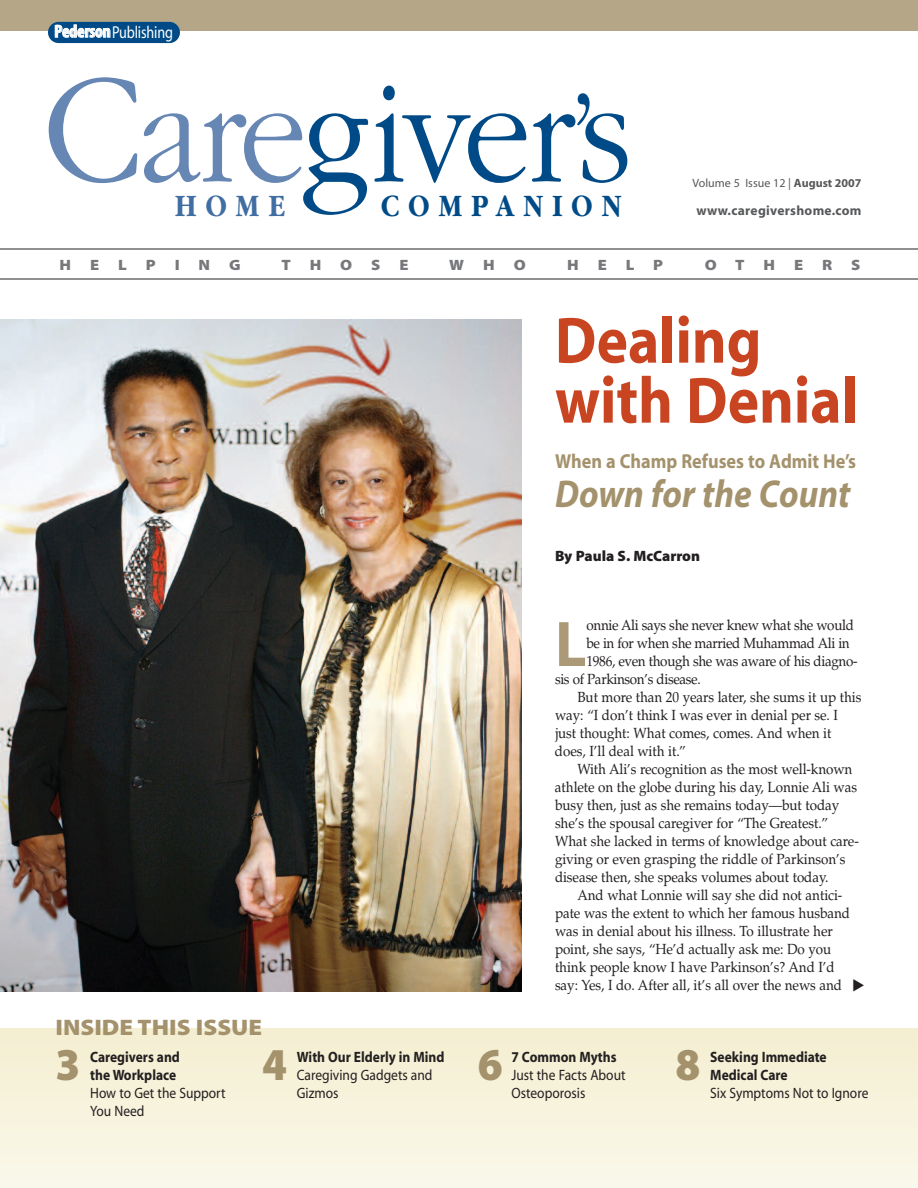
<style>
.page{position:relative;width:918px;height:1188px;background:#fff}
.page>*{position:absolute;margin:0;border:0;box-sizing:border-box;transform-origin:0 0}
.t1{font:300 150px "Garamond";letter-spacing:-.03em;color:#004b87;scale:.9 1}
.t2{font:700 66px/60px "Myriad";color:#c94522;scale:.9 1}
.t3{font:700 64.95px "Myriad";color:#ab9977;scale:.95 1}
.t4{font:900 45.75px "Myriad Pro";color:#a4926d;scale:.95 1}
.t5{font:italic 700 39px "Myriad";color:#a4926d;scale:.9 1}
.t6{font:700 32.4px "Garamond";letter-spacing:.335em;color:#004b87;scale:.85 1}
.t7{font:700 32.4px "Garamond";color:#406ea3;scale:.85 1}
.t8{font:900 22.5px "Myriad Pro";color:#a4926d;scale:1.1 1}
.t9{font:700 20.25px "Myriad";color:#a4926d;scale:.9 1}
.t10{font:17.25px "Myriad";letter-spacing:-.01em;color:#fff;scale:.82 1}
.t11{font:15px/18px "Myriad";color:#231f20;scale:.9 1}
.t12{font:700 15px/18px "Myriad";color:#231f20;scale:.9 1}
.t13{font:900 15px "Myriad Pro";color:#76787b;scale:1.1 1}
.t14{font:900 15px "Myriad Pro";color:#231f20}
.t15{font:14.7px "Palatino";letter-spacing:-.005em;color:#231f20;scale:.92 1}
.t16{font:14.7px "Palatino";letter-spacing:-.025em;color:#231f20;scale:.92 1}
.t17{font:700 13.5px "Myriad";letter-spacing:.02em;color:#57585a}
.t18{font:12px "Myriad";color:#57585a}
.s1{font-weight:700;font-stretch:condensed;font-size:17.85px}
.s2{font-size:162.45px;color:#6686b4}
.s3{color:#6686b4}
.s4{font-size:137.55px}
.s5{font-weight:700}
</style>
<div class="page">
<div style="left:0;top:1029px;width:918px;height:159px;background:#f7f3dd"></div>
<div style="left:0;top:0;width:918px;height:32px;background:#b5a687"></div>
<div style="left:48px;top:22px;width:132px;height:21px;background:#004b87;border-radius:11px"></div>
<img style="left:0;top:320px;width:522px;height:671px">
<hr style="left:0;top:249px;width:918px;height:1px;background:#231f20">
<hr style="left:0;top:279px;width:918px;height:1px;background:#231f20">
<p class="t10" style="left:54px;top:25px;width:146px"><span class="s1">Pederson</span>Publishing</p>
<h1 class="t1" style="left:42px;top:42px;width:657px"><span class="s2">C</span><span class="s3">are</span>giver<span class="s4">’</span>s</h1>
<h3 class="t7" style="left:175px;top:186px;width:131px">HOME</h3>
<h3 class="t6" style="left:381px;top:186px;width:284px">COMPANION</h3>
<p class="t18" style="left:693px;top:178px;width:170px">Volume 5 Issue 12 | <span class="s5">August 2007</span></p>
<p class="t17" style="left:697px;top:205px;width:166px">www.caregivershome.com</p>
<p class="t13" style="left:60px;top:259px;width:12px">H</p>
<p class="t13" style="left:90px;top:259px;width:10px">E</p>
<p class="t13" style="left:118px;top:259px;width:9px">L</p>
<p class="t13" style="left:146px;top:259px;width:11px">P</p>
<p class="t13" style="left:175px;top:259px;width:6px">I</p>
<p class="t13" style="left:199px;top:259px;width:12px">N</p>
<p class="t13" style="left:229px;top:259px;width:12px">G</p>
<p class="t13" style="left:281px;top:259px;width:10px">T</p>
<p class="t13" style="left:310px;top:259px;width:12px">H</p>
<p class="t13" style="left:340px;top:259px;width:12px">O</p>
<p class="t13" style="left:371px;top:259px;width:10px">S</p>
<p class="t13" style="left:399px;top:259px;width:10px">E</p>
<p class="t13" style="left:449px;top:259px;width:15px">W</p>
<p class="t13" style="left:483px;top:259px;width:12px">H</p>
<p class="t13" style="left:514px;top:259px;width:12px">O</p>
<p class="t13" style="left:567px;top:259px;width:12px">H</p>
<p class="t13" style="left:598px;top:259px;width:10px">E</p>
<p class="t13" style="left:626px;top:259px;width:9px">L</p>
<p class="t13" style="left:653px;top:259px;width:11px">P</p>
<p class="t13" style="left:705px;top:259px;width:38px">O T</p>
<p class="t13" style="left:763px;top:259px;width:12px">H</p>
<p class="t13" style="left:794px;top:259px;width:10px">E</p>
<p class="t13" style="left:822px;top:259px;width:11px">R</p>
<p class="t13" style="left:851px;top:259px;width:10px">S</p>
<h2 class="t2" style="left:555px;top:316px;width:338px">Dealing with Denial</h2>
<h3 class="t9" style="left:555px;top:453px;width:336px">When a Champ Refuses to Admit He’s</h3>
<h3 class="t5" style="left:555px;top:479px;width:330px">Down for the Count</h3>
<p class="t14" style="left:555px;top:550px;width:147px">By Paula S. McCarron</p>
<h3 class="t8" style="left:56px;top:1019px;width:189px">INSIDE THIS ISSUE</h3>
<h3 class="t4" style="left:56px;top:1047px;width:28px">3</h3>
<p class="t12" style="left:90px;top:1049px;width:101px">Caregivers and the Workplace</p>
<p class="t11" style="left:90px;top:1085px;width:152px">How to Get the Support<br>You Need</p>
<h3 class="t4" style="left:262px;top:1047px;width:28px">4</h3>
<p class="t12" style="left:297px;top:1049px;width:166px">With Our Elderly in Mind</p>
<p class="t11" style="left:297px;top:1067px;width:152px">Caregiving Gadgets and<br>Gizmos</p>
<h3 class="t3" style="left:555px;top:620px;width:35px">L</h3>
<p class="t16" style="left:586px;top:616px;width:292px">onnie Ali says she never knew what she would</p>
<p class="t16" style="left:587px;top:634px;width:288px">be in for when she married Muhammad Ali in</p>
<p class="t16" style="left:587px;top:652px;width:296px">1986, even though she was aware of his diagno-</p>
<p class="t16" style="left:555px;top:670px;width:160px">sis of Parkinson’s disease.</p>
<p class="t15" style="left:578px;top:688px;width:310px">But more than 20 years later, she sums it up this</p>
<p class="t15" style="left:555px;top:706px;width:309px">way: “I don’t think I was ever in denial per se. I</p>
<p class="t15" style="left:555px;top:724px;width:302px">just thought: What comes, comes. And when it</p>
<p class="t15" style="left:555px;top:742px;width:144px">does, I’ll deal with it.”</p>
<p class="t15" style="left:577px;top:760px;width:300px">With Ali’s recognition as the most well-known</p>
<p class="t15" style="left:555px;top:778px;width:330px">athlete on the globe during his day, Lonnie Ali was</p>
<p class="t15" style="left:555px;top:796px;width:311px">busy then, just as she remains today—but today</p>
<p class="t15" style="left:555px;top:814px;width:299px">she’s the spousal caregiver for “The Greatest.”</p>
<p class="t15" style="left:555px;top:832px;width:332px">What she lacked in terms of knowledge about care-</p>
<p class="t15" style="left:555px;top:850px;width:317px">giving or even grasping the riddle of Parkinson’s</p>
<p class="t15" style="left:555px;top:868px;width:299px">disease then, she speaks volumes about today.</p>
<p class="t15" style="left:578px;top:886px;width:289px">And what Lonnie will say she did not antici-</p>
<p class="t15" style="left:555px;top:904px;width:322px">pate was the extent to which her famous husband</p>
<p class="t15" style="left:555px;top:922px;width:303px">was in denial about his illness. To illustrate her</p>
<p class="t15" style="left:555px;top:940px;width:302px">point, she says, “He’d actually ask me: Do you</p>
<p class="t15" style="left:555px;top:958px;width:306px">think people know I have Parkinson’s? And I’d</p>
<p class="t15" style="left:555px;top:976px;width:314px">say: Yes, I do. After all, it’s all over the news and</p>
<h3 class="t4" style="left:478px;top:1047px;width:28px">6</h3>
<p class="t12" style="left:511px;top:1049px;width:118px">7 Common Myths</p>
<p class="t11" style="left:511px;top:1067px;width:128px">Just the Facts About<br>Osteoporosis</p>
<h3 class="t4" style="left:676px;top:1047px;width:28px">8</h3>
<p class="t12" style="left:710px;top:1049px;width:131px">Seeking Immediate<br>Medical Care</p>
<p class="t11" style="left:710px;top:1085px;width:177px">Six Symptoms Not to Ignore</p>
</div>
